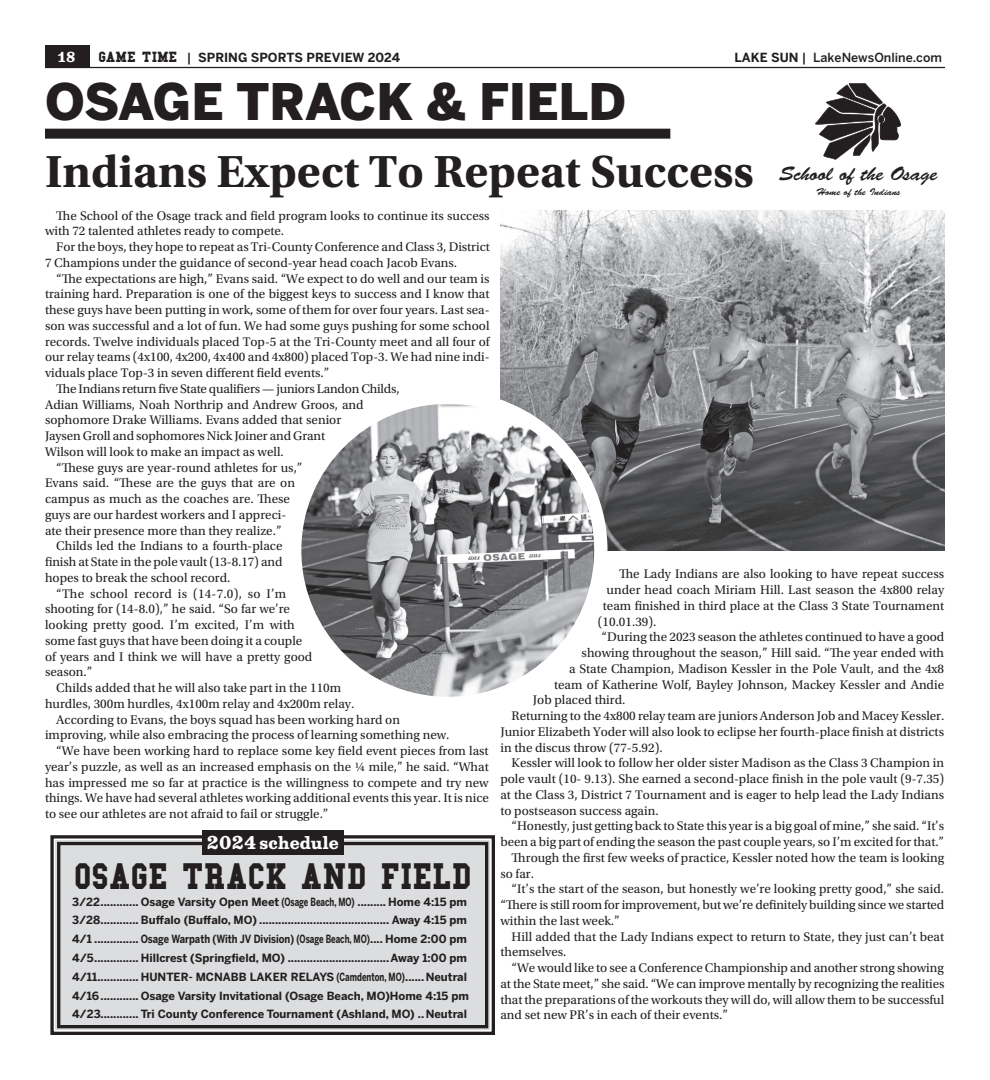
<style>
.page{position:relative;width:990px;height:1080px;background:#fff}
.page>*{position:absolute;margin:0;border:0;box-sizing:border-box;transform-origin:0 0}
.t1{font:900 50px "Benton Sans";color:#231f20}
.t2{font:700 47.25px "Utopia Std";color:#231f20}
.t3{font:700 37.5px "College";color:#231f20;scale:.91 1}
.t4{font:19.75px "Brush Script Std";color:#231f20;scale:1.04 1}
.t5{font:700 16px "Belizio";color:#fff}
.t6{font:13.12px/15.8px "Utopia Std";color:#231f20}
.t7{font:700 12.5px "Benton Sans";color:#231f20}
.t8{font:500 12.5px "Benton Sans";color:#231f20}
.t9{font:700 12.5px "Belizio";color:#fff}
.t10{font:700 11.25px/18.8px "Benton Sans";color:#231f20}
.t11{font:9.88px "Brush Script Std";color:#231f20;scale:1.04 1}
.s1{font-family:"College";font-size:15px}
.s2{font-weight:500}
.s3{font-weight:700}
</style>
<div class="page">
<div style="left:45px;top:45px;width:45px;height:23px;background:#231f20"></div>
<hr style="left:45px;top:67px;width:900px;height:1px;background:#231f20">
<div style="left:45px;top:129px;width:625px;height:10px;background:#231f20"></div>
<svg style="left:815px;top:83px;width:86px;height:77px"></svg>
<svg style="left:50px;top:834px;width:445px;height:201px"></svg>
<div style="left:57px;top:842px;width:431px;height:186px;border:3px solid #231f20"></div>
<div style="left:202px;top:830px;width:141px;height:25px;background:#231f20"></div>
<img style="left:501px;top:210px;width:444px;height:340px">
<img style="left:302px;top:397px;width:296px;height:299px">
<div style="left:288px;top:391px;width:320px;height:319px;border:13px solid #fff;border-radius:50%"></div>
<p class="t9" style="left:58px;top:48px;width:19px">18</p>
<p class="t7" style="left:98px;top:50px;width:304px"><span class="s1">GAME TIME</span> <span class="s2">|</span> SPRING SPORTS PREVIEW 2024</p>
<p class="t8" style="left:735px;top:50px;width:209px"><span class="s3">LAKE SUN</span> | LakeNewsOnline.com</p>
<h1 class="t1" style="left:45px;top:72px;width:583px">OSAGE TRACK &amp; FIELD</h1>
<h2 class="t2" style="left:45px;top:145px;width:710px">Indians Expect To Repeat Success</h2>
<h3 class="t4" style="left:779px;top:163px;width:154px">School of the Osage</h3>
<p class="t11" style="left:816px;top:186px;width:83px">Home of the Indians</p>
<p class="t6" style="left:45px;top:208px;width:446px;text-indent:11px">The School of the Osage track and field program looks to continue its success with 72 talented athletes ready to compete.</p>
<p class="t6" style="left:45px;top:239px;width:446px;text-indent:11px">For the boys, they hope to repeat as Tri-County Conference and Class 3, District<br>7 Champions under the guidance of second-year head coach Jacob Evans.</p>
<p class="t6" style="left:56px;top:271px;width:435px">“The expectations are high,” Evans said. “We expect to do well and our team is</p>
<p class="t6" style="left:45px;top:286px;width:446px">training hard. Preparation is one of the biggest keys to success and I know that</p>
<p class="t6" style="left:45px;top:302px;width:446px">these guys have been putting in work, some of them for over four years. Last sea-</p>
<p class="t6" style="left:45px;top:318px;width:446px">son was successful and a lot of fun. We had some guys pushing for some school</p>
<p class="t6" style="left:45px;top:334px;width:446px">records. Twelve individuals placed Top-5 at the Tri-County meet and all four of</p>
<p class="t6" style="left:45px;top:349px;width:446px">our relay teams (4x100, 4x200, 4x400 and 4x800) placed Top-3. We had nine indi-</p>
<p class="t6" style="left:45px;top:365px;width:286px">viduals place Top-3 in seven different field events.”</p>
<p class="t6" style="left:56px;top:381px;width:345px">The Indians return five State qualifiers — juniors Landon Childs,</p>
<p class="t6" style="left:45px;top:397px;width:320px">Adian Williams, Noah Northrip and Andrew Groos, and</p>
<p class="t6" style="left:45px;top:412px;width:298px">sophomore Drake Williams. Evans added that senior</p>
<p class="t6" style="left:45px;top:428px;width:282px">Jaysen Groll and sophomores Nick Joiner and Grant</p>
<p class="t6" style="left:45px;top:444px;width:240px">Wilson will look to make an impact as well.</p>
<p class="t6" style="left:56px;top:460px;width:248px">“These guys are year-round athletes for us,”</p>
<p class="t6" style="left:45px;top:475px;width:252px">Evans said. “These are the guys that are on</p>
<p class="t6" style="left:45px;top:491px;width:247px">campus as much as the coaches are. These</p>
<p class="t6" style="left:45px;top:507px;width:243px">guys are our hardest workers and I appreci-</p>
<p class="t6" style="left:45px;top:523px;width:238px">ate their presence more than they realize.”</p>
<p class="t6" style="left:56px;top:538px;width:228px">Childs led the Indians to a fourth-place</p>
<p class="t6" style="left:45px;top:554px;width:239px">finish at State in the pole vault (13-8.17) and</p>
<p class="t6" style="left:45px;top:570px;width:187px">hopes to break the school record.</p>
<p class="t6" style="left:56px;top:586px;width:232px">“The school record is (14-7.0), so I’m</p>
<p class="t6" style="left:45px;top:601px;width:246px">shooting for (14-8.0),” he said. “So far we’re</p>
<p class="t6" style="left:45px;top:617px;width:251px">looking pretty good. I’m excited, I’m with</p>
<p class="t6" style="left:45px;top:633px;width:259px">some fast guys that have been doing it a couple</p>
<p class="t6" style="left:45px;top:649px;width:269px">of years and I think we will have a pretty good</p>
<p class="t6" style="left:45px;top:664px;width:49px">season.”</p>
<p class="t6" style="left:56px;top:680px;width:287px">Childs added that he will also take part in the 110m</p>
<p class="t6" style="left:45px;top:696px;width:311px">hurdles, 300m hurdles, 4x100m relay and 4x200m relay.</p>
<p class="t6" style="left:56px;top:712px;width:345px">According to Evans, the boys squad has been working hard on</p>
<p class="t6" style="left:45px;top:727px;width:406px">improving, while also embracing the process of learning something new.</p>
<p class="t6" style="left:56px;top:743px;width:434px">“We have been working hard to replace some key field event pieces from last</p>
<p class="t6" style="left:45px;top:759px;width:445px">year’s puzzle, as well as an increased emphasis on the ¼ mile,” he said. “What</p>
<p class="t6" style="left:45px;top:775px;width:445px">has impressed me so far at practice is the willingness to compete and try new</p>
<p class="t6" style="left:45px;top:790px;width:445px">things. We have had several athletes working additional events this year. It is nice</p>
<p class="t6" style="left:45px;top:806px;width:285px">to see our athletes are not afraid to fail or struggle.”</p>
<p class="t5" style="left:207px;top:831px;width:134px">2024 schedule</p>
<h3 class="t3" style="left:74px;top:858px;width:438px">OSAGE TRACK AND FIELD</h3>
<p class="t10" style="left:72px;top:892px;width:398px">3/22............ Osage Varsity Open Meet (Osage Beach, MO) ......... Home 4:15 pm 3/28............ Buffalo (Buffalo, MO) ......................................... Away 4:15 pm 4/1 .............. Osage Warpath (With JV Division) (Osage Beach, MO).... Home 2:00 pm 4/5.............. Hillcrest (Springfield, MO) ................................Away 1:00 pm 4/11............. HUNTER- MCNABB LAKER RELAYS (Camdenton, MO)......Neutral 4/16............ Osage Varsity Invitational (Osage Beach, MO)Home 4:15 pm 4/23............ Tri County Conference Tournament (Ashland, MO) ..Neutral</p>
<p class="t6" style="left:619px;top:566px;width:327px">The Lady Indians are also looking to have repeat success</p>
<p class="t6" style="left:607px;top:582px;width:339px">under head coach Miriam Hill. Last season the 4x800 relay</p>
<p class="t6" style="left:603px;top:598px;width:343px">team finished in third place at the Class 3 State Tournament</p>
<p class="t6" style="left:598px;top:614px;width:60px">(10.01.39).</p>
<p class="t6" style="left:602px;top:629px;width:344px">“During the 2023 season the athletes continued to have a good</p>
<p class="t6" style="left:582px;top:645px;width:364px">showing throughout the season,” Hill said. “The year ended with</p>
<p class="t6" style="left:569px;top:661px;width:377px">a State Champion, Madison Kessler in the Pole Vault, and the 4x8</p>
<p class="t6" style="left:554px;top:677px;width:391px">team of Katherine Wolf, Bayley Johnson, Mackey Kessler and Andie</p>
<p class="t6" style="left:533px;top:692px;width:94px">Job placed third.</p>
<p class="t6" style="left:512px;top:708px;width:434px">Returning to the 4x800 relay team are juniors Anderson Job and Macey Kessler.</p>
<p class="t6" style="left:500px;top:724px;width:445px">Junior Elizabeth Yoder will also look to eclipse her fourth-place finish at districts</p>
<p class="t6" style="left:500px;top:740px;width:164px">in the discus throw (77-5.92).</p>
<p class="t6" style="left:512px;top:755px;width:434px">Kessler will look to follow her older sister Madison as the Class 3 Champion in</p>
<p class="t6" style="left:500px;top:771px;width:445px">pole vault (10- 9.13). She earned a second-place finish in the pole vault (9-7.35)</p>
<p class="t6" style="left:500px;top:787px;width:445px">at the Class 3, District 7 Tournament and is eager to help lead the Lady Indians</p>
<p class="t6" style="left:500px;top:803px;width:160px">to postseason success again.</p>
<p class="t6" style="left:512px;top:818px;width:434px">“Honestly, just getting back to State this year is a big goal of mine,” she said. “It’s</p>
<p class="t6" style="left:500px;top:834px;width:445px">been a big part of ending the season the past couple years, so I’m excited for that.”</p>
<p class="t6" style="left:512px;top:850px;width:434px">Through the first few weeks of practice, Kessler noted how the team is looking</p>
<p class="t6" style="left:500px;top:866px;width:35px">so far.</p>
<p class="t6" style="left:512px;top:881px;width:434px">“It’s the start of the season, but honestly we’re looking pretty good,” she said.</p>
<p class="t6" style="left:500px;top:897px;width:445px">“There is still room for improvement, but we’re definitely building since we started</p>
<p class="t6" style="left:500px;top:913px;width:121px">within the last week.”</p>
<p class="t6" style="left:512px;top:929px;width:434px">Hill added that the Lady Indians expect to return to State, they just can’t beat</p>
<p class="t6" style="left:500px;top:944px;width:68px">themselves.</p>
<p class="t6" style="left:512px;top:960px;width:434px">“We would like to see a Conference Championship and another strong showing</p>
<p class="t6" style="left:500px;top:976px;width:446px">at the State meet,” she said. “We can improve mentally by recognizing the realities</p>
<p class="t6" style="left:500px;top:992px;width:445px">that the preparations of the workouts they will do, will allow them to be successful</p>
<p class="t6" style="left:500px;top:1007px;width:229px">and set new PR’s in each of their events.”</p>
</div>
